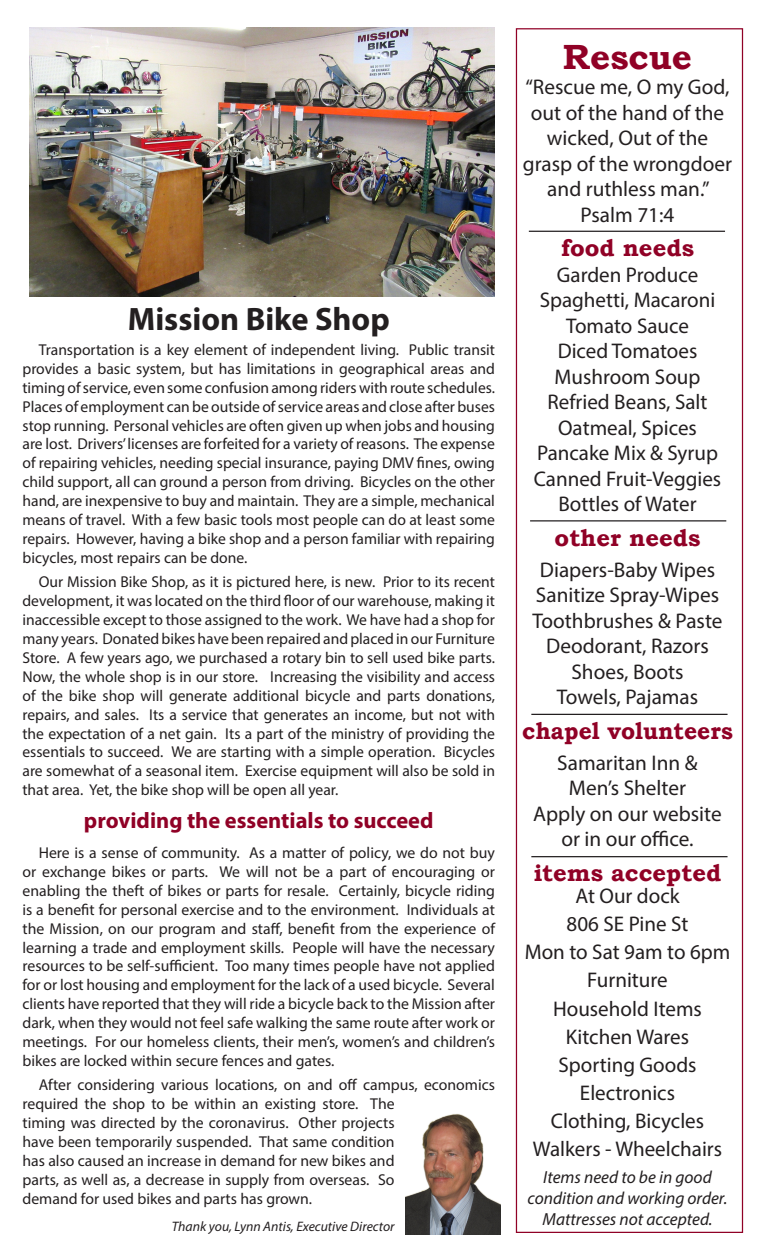
<style>
.page{position:relative;width:765px;height:1260px;background:#fff}
.page>*{position:absolute;margin:0;border:0;box-sizing:border-box;transform-origin:0 0}
.t1{font:700 35px "Bookman Old Style";color:#900126}
.t2{font:700 32.5px "Myriad Pro";color:#231f20}
.t3{font:700 23.75px "Bookman Old Style";color:#900126}
.t4{font:700 23.75px "Bookman Old Style";color:#900126;scale:.96 1}
.t5{font:700 22.5px "Myriad Pro";color:#900126}
.t6{font:21.25px "Myriad Pro";color:#231f20}
.t7{font:italic 17.5px "Myriad Pro";color:#231f20}
.t8{font:15.75px/18.9px "Myriad Pro";color:#231f20;text-align:justify}
.t9{font:italic 13.75px "Myriad Pro";color:#231f20}
</style>
<div class="page">
<img style="left:406px;top:1114px;width:95px;height:121px">
<img style="left:30px;top:27px;width:465px;height:270px">
<div style="left:516px;top:28px;width:227px;height:1205px;border:1px solid #900126"></div>
<hr style="left:529px;top:231px;width:196px;height:1px;background:#231f20">
<hr style="left:530px;top:520px;width:196px;height:2px;background:#231f20">
<hr style="left:531px;top:856px;width:197px;height:1px;background:#231f20">
<hr style="left:531px;top:714px;width:197px;height:1px;background:#231f20">
<p class="t2" style="left:128px;top:298px;width:264px">Mission Bike Shop</p>
<p class="t8" style="left:22px;top:340px;width:474px;text-indent:16px">Transportation is a key element of independent living. Public transit provides a basic system, but has limitations in geographical areas and timing of service, even some confusion among riders with route schedules.<br>Places of employment can be outside of service areas and close after buses stop running. Personal vehicles are often given up when jobs and housing are lost. Drivers’ licenses are forfeited for a variety of reasons. The expense of repairing vehicles, needing special insurance, paying DMV fines, owing child support, all can ground a person from driving. Bicycles on the other hand, are inexpensive to buy and maintain. They are a simple, mechanical means of travel. With a few basic tools most people can do at least some repairs. However, having a bike shop and a person familiar with repairing bicycles, most repairs can be done.</p>
<p class="t8" style="left:22px;top:572px;width:474px;text-indent:16px">Our Mission Bike Shop, as it is pictured here, is new. Prior to its recent development, it was located on the third floor of our warehouse, making it inaccessible except to those assigned to the work. We have had a shop for many years. Donated bikes have been repaired and placed in our Furniture Store. A few years ago, we purchased a rotary bin to sell used bike parts.<br>Now, the whole shop is in our store. Increasing the visibility and access of the bike shop will generate additional bicycle and parts donations, repairs, and sales. Its a service that generates an income, but not with the expectation of a net gain. Its a part of the ministry of providing the essentials to succeed. We are starting with a simple operation. Bicycles are somewhat of a seasonal item. Exercise equipment will also be sold in that area. Yet, the bike shop will be open all year.</p>
<p class="t5" style="left:84px;top:806px;width:351px">providing the essentials to succeed</p>
<p class="t8" style="left:22px;top:843px;width:474px;text-indent:16px">Here is a sense of community. As a matter of policy, we do not buy or exchange bikes or parts. We will not be a part of encouraging or enabling the theft of bikes or parts for resale. Certainly, bicycle riding is a benefit for personal exercise and to the environment. Individuals at the Mission, on our program and staff, benefit from the experience of learning a trade and employment skills. People will have the necessary resources to be self-sufficient. Too many times people have not applied for or lost housing and employment for the lack of a used bicycle. Several clients have reported that they will ride a bicycle back to the Mission after dark, when they would not feel safe walking the same route after work or meetings. For our homeless clients, their men’s, women’s and children’s bikes are locked within secure fences and gates.</p>
<p class="t8" style="left:22px;top:1075px;width:474px;text-align:left;text-indent:16px">After considering various locations, on and off campus, economics required the shop to be within an existing store. The<br>timing was directed by the coronavirus. Other projects<br>have been temporarily suspended. That same condition<br>has also caused an increase in demand for new bikes and<br>parts, as well as, a decrease in supply from overseas. So<br>demand for used bikes and parts has grown.</p>
<p class="t9" style="left:172px;top:1218px;width:224px">Thank you, Lynn Antis, Executive Director</p>
<p class="t1" style="left:563px;top:32px;width:131px">Rescue</p>
<p class="t6" style="left:525px;top:74px;width:206px">“Rescue me, O my God,</p>
<p class="t6" style="left:531px;top:100px;width:195px">out of the hand of the</p>
<p class="t6" style="left:547px;top:125px;width:163px">wicked, Out of the</p>
<p class="t6" style="left:523px;top:151px;width:211px">grasp of the wrongdoer</p>
<p class="t6" style="left:547px;top:176px;width:164px">and ruthless man.”</p>
<p class="t6" style="left:581px;top:202px;width:95px">Psalm 71:4</p>
<p class="t3" style="left:561px;top:231px;width:135px">food needs</p>
<p class="t6" style="left:557px;top:261px;width:143px">Garden Produce</p>
<p class="t6" style="left:540px;top:287px;width:177px">Spaghetti, Macaroni</p>
<p class="t6" style="left:566px;top:312px;width:124px">Tomato Sauce</p>
<p class="t6" style="left:558px;top:338px;width:141px">Diced Tomatoes</p>
<p class="t6" style="left:555px;top:363px;width:147px">Mushroom Soup</p>
<p class="t6" style="left:547px;top:389px;width:162px">Refried Beans, Salt</p>
<p class="t6" style="left:558px;top:414px;width:140px">Oatmeal, Spices</p>
<p class="t6" style="left:537px;top:440px;width:182px">Pancake Mix &amp; Syrup</p>
<p class="t6" style="left:534px;top:465px;width:189px">Canned Fruit-Veggies</p>
<p class="t6" style="left:558px;top:491px;width:140px">Bottles of Water</p>
<p class="t3" style="left:555px;top:520px;width:147px">other needs</p>
<p class="t6" style="left:540px;top:556px;width:177px">Diapers-Baby Wipes</p>
<p class="t6" style="left:536px;top:582px;width:185px">Sanitize Spray-Wipes</p>
<p class="t6" style="left:533px;top:607px;width:192px">Toothbrushes &amp; Paste</p>
<p class="t6" style="left:546px;top:633px;width:164px">Deodorant, Razors</p>
<p class="t6" style="left:572px;top:658px;width:114px">Shoes, Boots</p>
<p class="t6" style="left:557px;top:684px;width:143px">Towels, Pajamas</p>
<p class="t4" style="left:522px;top:713px;width:221px">chapel volunteers</p>
<p class="t6" style="left:557px;top:749px;width:142px">Samaritan Inn &amp;</p>
<p class="t6" style="left:569px;top:775px;width:119px">Men’s Shelter</p>
<p class="t6" style="left:533px;top:800px;width:190px">Apply on our website</p>
<p class="t6" style="left:561px;top:826px;width:134px">or in our office.</p>
<p class="t3" style="left:534px;top:855px;width:189px">items accepted</p>
<p class="t6" style="left:575px;top:883px;width:106px">At Our dock</p>
<p class="t6" style="left:567px;top:911px;width:123px">806 SE Pine St</p>
<p class="t6" style="left:525px;top:939px;width:207px">Mon to Sat 9am to 6pm</p>
<p class="t6" style="left:587px;top:967px;width:82px">Furniture</p>
<p class="t6" style="left:553px;top:995px;width:150px">Household Items</p>
<p class="t6" style="left:566px;top:1023px;width:125px">Kitchen Wares</p>
<p class="t6" style="left:559px;top:1052px;width:140px">Sporting Goods</p>
<p class="t6" style="left:580px;top:1080px;width:97px">Electronics</p>
<p class="t6" style="left:551px;top:1108px;width:155px">Clothing, Bicycles</p>
<p class="t6" style="left:533px;top:1136px;width:191px">Walkers - Wheelchairs</p>
<p class="t7" style="left:543px;top:1166px;width:170px">Items need to be in good</p>
<p class="t7" style="left:528px;top:1187px;width:201px">condition and working order.</p>
<p class="t7" style="left:543px;top:1208px;width:171px">Mattresses not accepted.</p>
</div>
